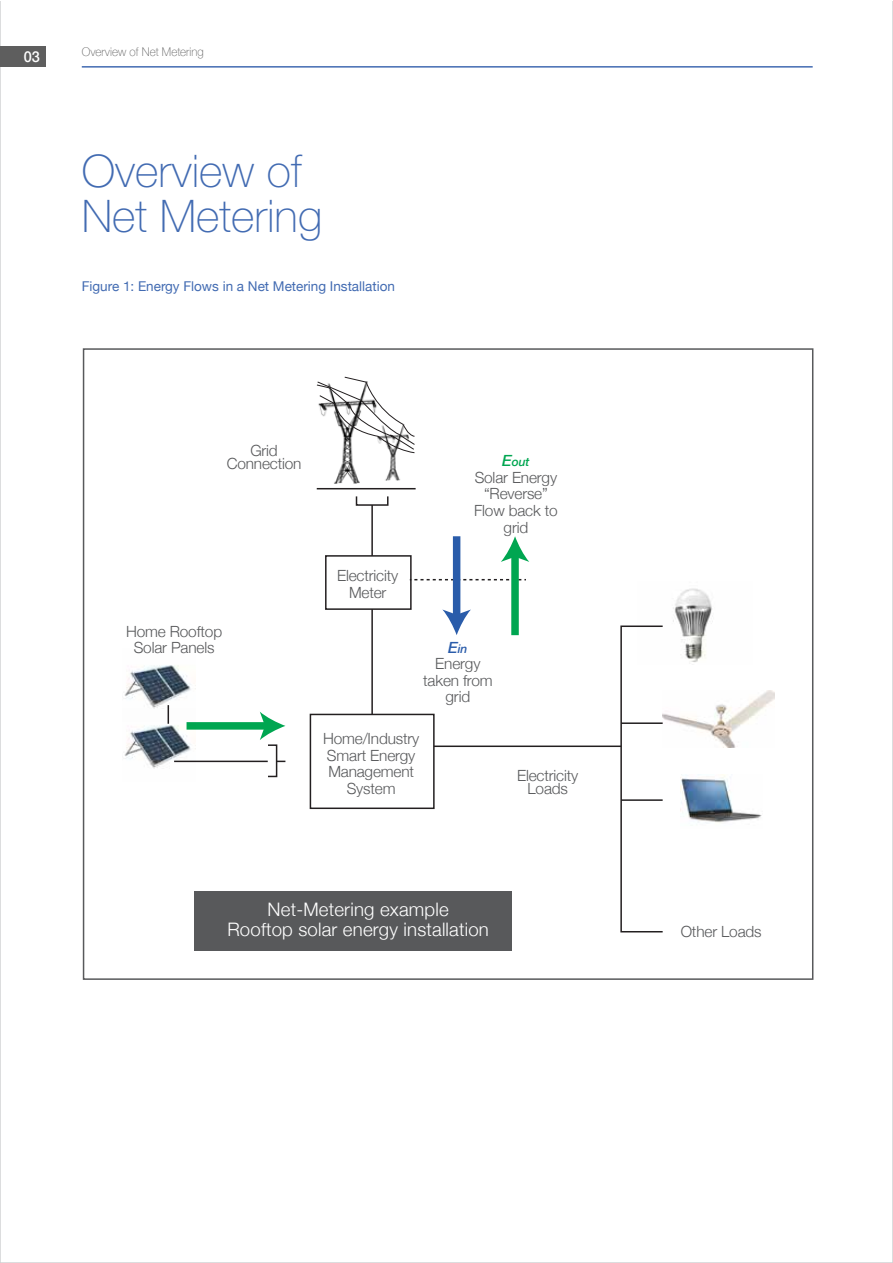
<style>
.page{position:relative;width:893px;height:1263px;background:#fff}
.page>*{position:absolute;margin:0;border:0;box-sizing:border-box;transform-origin:0 0}
.t1{font:100 45px/45px "Helvetica Neue";color:#426bb2}
.t2{font:300 18.6px/20.1px "Helvetica Neue";letter-spacing:.01em;color:#fff;text-align:center}
.t3{font:300 15.45px/16.6px "Helvetica Neue";letter-spacing:-.01em;color:#58595b;text-align:center}
.t4{font:500 15px "Helvetica Neue";color:#fff}
.t5{font:13.5px "Helvetica Neue";color:#426bb2}
.t6{font:100 12px "Helvetica Neue";color:#5e5e5e}
.t7{font:italic 500 12px "Helvetica Neue";color:#00a651}
.t8{font:italic 500 12px "Helvetica Neue";color:#2a5caa}
.s1{font-size:15.45px}
</style>
<div class="page">
<hr style="left:317px;top:488px;width:99px;height:1px;background:#231f20">
<svg style="left:414px;top:579px;width:112px;height:1px"></svg>
<div style="left:356px;top:496px;width:32px;height:10px;border:2px solid #231f20"></div>
<div style="left:267px;top:744px;width:10px;height:33px;border:2px solid #231f20"></div>
<hr style="left:371px;top:505px;width:2px;height:51px;background:#231f20">
<hr style="left:371px;top:609px;width:2px;height:105px;background:#231f20">
<div style="left:453px;top:536px;width:7px;height:81px;background:#2a5caa"></div>
<svg style="left:442px;top:609px;width:29px;height:26px"></svg>
<div style="left:511px;top:554px;width:8px;height:81px;background:#00a651"></div>
<svg style="left:501px;top:536px;width:28px;height:26px"></svg>
<div style="left:187px;top:722px;width:80px;height:8px;background:#00a651"></div>
<svg style="left:260px;top:712px;width:25px;height:28px"></svg>
<hr style="left:434px;top:745px;width:187px;height:2px;background:#231f20">
<hr style="left:174px;top:761px;width:94px;height:1px;background:#231f20">
<div style="left:325px;top:555px;width:87px;height:55px;border:2px solid #231f20"></div>
<div style="left:310px;top:714px;width:125px;height:95px;border:2px solid #231f20"></div>
<hr style="left:621px;top:799px;width:42px;height:2px;background:#231f20">
<div style="left:194px;top:891px;width:318px;height:60px;background:#58595b"></div>
<img style="left:663px;top:690px;width:111px;height:57px">
<img style="left:334px;top:454px;width:66px;height:30px">
<img style="left:364px;top:454px;width:36px;height:26px">
<img style="left:673px;top:588px;width:40px;height:74px">
<img style="left:680px;top:774px;width:82px;height:49px">
<div style="left:620px;top:625px;width:43px;height:307px;border:2px solid #231f20"></div>
<hr style="left:621px;top:722px;width:42px;height:2px;background:#231f20">
<img style="left:124px;top:721px;width:71px;height:48px">
<img style="left:124px;top:665px;width:67px;height:56px">
<svg style="left:168px;top:705px;width:1px;height:19px"></svg>
<svg style="left:316px;top:376px;width:99px;height:78px"></svg>
<hr style="left:82px;top:66px;width:731px;height:2px;background:#426bb2">
<div style="left:0;top:46px;width:45px;height:21px;background:#5e5e5e"></div>
<p class="t4" style="left:24px;top:47px;width:18px">03</p>
<p class="t6" style="left:82px;top:44px;width:123px">Overview of Net Metering</p>
<h1 class="t1" style="left:82px;top:149px;width:242px">Overview of<br>Net Metering</h1>
<p class="t5" style="left:82px;top:278px;width:315px">Figure 1: Energy Flows in a Net Metering Installation</p>
<p class="t3" style="left:227px;top:443px;width:76px;line-height:13.2px">Grid<br>Connection</p>
<p class="t3" style="left:126px;top:622px;width:98px">Home Rooftop<br>Solar Panels</p>
<p class="t3" style="left:337px;top:567px;width:63px">Electricity<br>Meter</p>
<p class="t7" style="left:502px;top:454px;width:29px"><span class="s1">E</span>out</p>
<p class="t3" style="left:474px;top:469px;width:85px">Solar Energy “Reverse”<br>Flow back to grid</p>
<p class="t8" style="left:448px;top:641px;width:21px"><span class="s1">E</span>in</p>
<p class="t3" style="left:423px;top:655px;width:71px">Energy taken from grid</p>
<p class="t3" style="left:323px;top:730px;width:98px">Home/Industry<br>Smart Energy<br>Management<br>System</p>
<p class="t3" style="left:517px;top:768px;width:63px;line-height:13.2px">Electricity<br>Loads</p>
<p class="t2" style="left:227px;top:899px;width:263px">Net-Metering example<br>Rooftop solar energy installation</p>
<p class="t3" style="left:681px;top:922px;width:82px">Other Loads</p>
</div>
